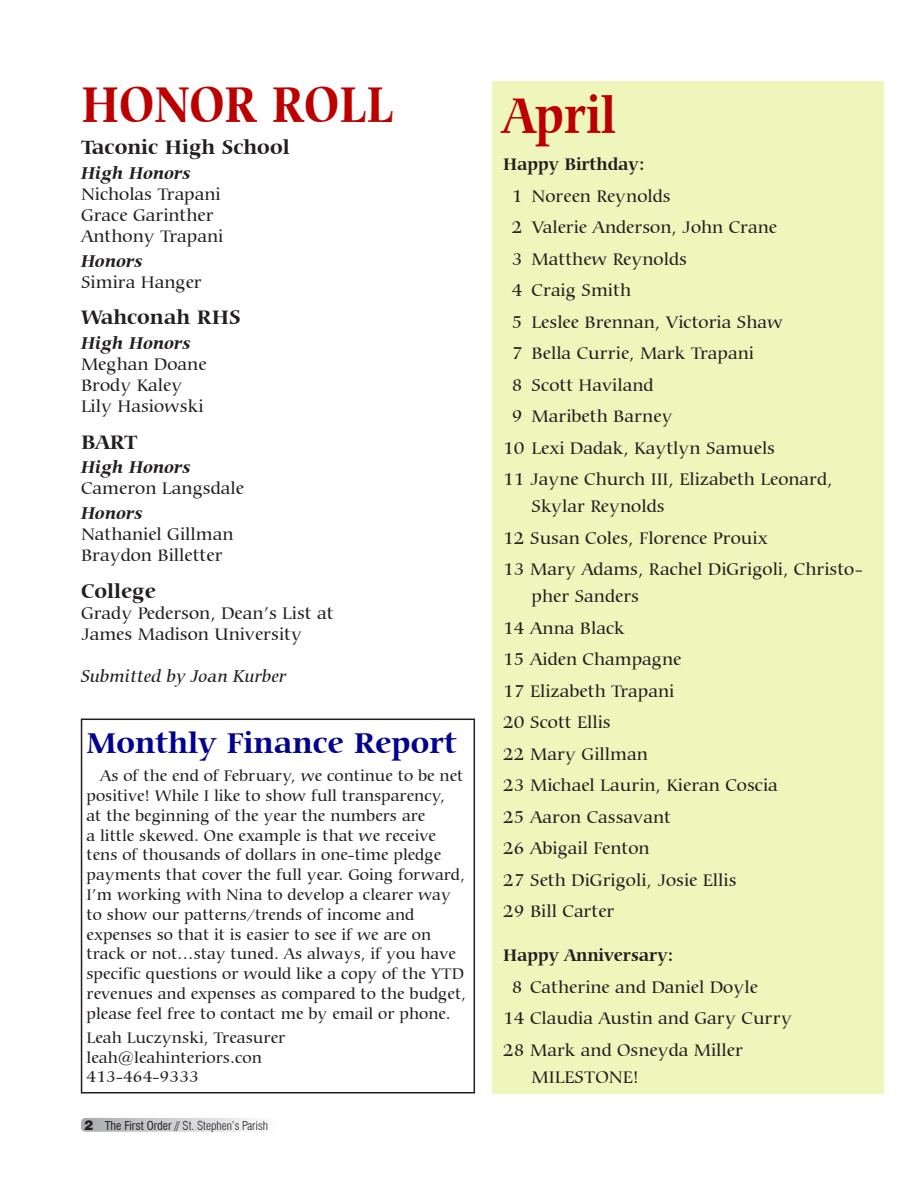
<style>
.page{position:relative;width:918px;height:1188px;background:#fff}
.page>*{position:absolute;margin:0;border:0;box-sizing:border-box;transform-origin:0 0}
.t1{font:700 54px "Carmina BT";letter-spacing:-.005em;color:#bc0000;scale:.86 1}
.t2{font:700 30.75px "Carmina BT";color:#000091}
.t3{font:700 21px "Carmina BT";color:#231f20}
.Birthday{font:500 18px/26.8px "Carmina BT";color:#231f20}
.t4{font:italic 700 18px "Carmina BT";color:#231f20}
.t5{font:700 18px "Carmina BT";letter-spacing:-.005em;color:#231f20;scale:.95 1}
.t6{font:italic 500 18px "Carmina BT";color:#231f20}
.t7{font:500 16.5px/19.8px "Carmina BT";color:#231f20}
.t8{font:300 condensed 12px "Swiss 721 BT";color:#231f20}
.s1{font-weight:900;font-stretch:normal;font-size:13.5px}
.s2{font-weight:400}
</style>
<div class="page">
<svg style="left:81px;top:1118px;width:198px;height:14px"></svg>
<div style="left:492px;top:81px;width:391px;height:1013px;background:#eff6bb"></div>
<div style="left:81px;top:719px;width:394px;height:375px;border:2px solid #231f20"></div>
<p class="t1" style="left:81px;top:73px;width:365px">HONOR ROLL</p>
<p class="t3" style="left:81px;top:135px;width:210px">Taconic High School</p>
<p class="t4" style="left:81px;top:163px;width:111px">High Honors</p>
<p class="Birthday" style="left:81px;top:181px;width:141px">Nicholas Trapani</p>
<p class="Birthday" style="left:81px;top:202px;width:134px">Grace Garinther</p>
<p class="Birthday" style="left:81px;top:223px;width:144px">Anthony Trapani</p>
<p class="t4" style="left:81px;top:250px;width:63px">Honors</p>
<p class="Birthday" style="left:81px;top:269px;width:122px">Simira Hanger</p>
<p class="t3" style="left:81px;top:305px;width:162px">Wahconah RHS</p>
<p class="t4" style="left:81px;top:333px;width:111px">High Honors</p>
<p class="Birthday" style="left:81px;top:351px;width:127px">Meghan Doane</p>
<p class="Birthday" style="left:81px;top:372px;width:103px">Brody Kaley</p>
<p class="Birthday" style="left:81px;top:393px;width:124px">Lily Hasiowski</p>
<p class="t3" style="left:81px;top:429px;width:58px">BART</p>
<p class="t4" style="left:81px;top:457px;width:111px">High Honors</p>
<p class="Birthday" style="left:81px;top:475px;width:165px">Cameron Langsdale</p>
<p class="t4" style="left:81px;top:503px;width:63px">Honors</p>
<p class="Birthday" style="left:81px;top:521px;width:154px">Nathaniel Gillman</p>
<p class="Birthday" style="left:81px;top:542px;width:143px">Braydon Billetter</p>
<p class="t3" style="left:81px;top:578px;width:76px">College</p>
<p class="Birthday" style="left:81px;top:603px;width:254px;line-height:21px">Grady Pederson, Dean’s List at<br>James Madison University</p>
<p class="t6" style="left:81px;top:665px;width:207px">Submitted by Joan Kurber</p>
<p class="t2" style="left:87px;top:725px;width:372px">Monthly Finance Report</p>
<p class="t7" style="left:87px;top:766px;width:381px;text-indent:14px">As of the end of February, we continue to be net positive! While I like to show full transparency,<br>at the beginning of the year the numbers are<br>a little skewed. One example is that we receive tens of thousands of dollars in one-time pledge payments that cover the full year. Going forward, I’m working with Nina to develop a clearer way to show our patterns/trends of income and expenses so that it is easier to see if we are on track or not…stay tuned. As always, if you have specific questions or would like a copy of the YTD revenues and expenses as compared to the budget, please feel free to contact me by email or phone.</p>
<p class="t7" style="left:87px;top:1028px;width:200px">Leah Luczynski, Treasurer</p>
<p class="t7" style="left:87px;top:1048px;width:177px">leah@leahinteriors.con</p>
<p class="t7" style="left:87px;top:1067px;width:114px">413-464-9333</p>
<p class="t8" style="left:85px;top:1118px;width:185px"><span class="s1">2</span> <span class="s2">The First Order</span> // St. Stephen’s Parish</p>
<p class="t1" style="left:503px;top:83px;width:133px">April</p>
<p class="t5" style="left:503px;top:154px;width:151px">Happy Birthday:</p>
<p class="Birthday" style="left:512px;top:183px;width:160px">1 Noreen Reynolds</p>
<p class="Birthday" style="left:512px;top:214px;width:267px">2 Valerie Anderson, John Crane</p>
<p class="Birthday" style="left:512px;top:246px;width:177px">3 Matthew Reynolds</p>
<p class="Birthday" style="left:512px;top:277px;width:121px">4 Craig Smith</p>
<p class="Birthday" style="left:512px;top:309px;width:272px">5 Leslee Brennan, Victoria Shaw</p>
<p class="Birthday" style="left:512px;top:340px;width:244px">7 Bella Currie, Mark Trapani</p>
<p class="Birthday" style="left:512px;top:372px;width:143px">8 Scott Haviland</p>
<p class="Birthday" style="left:512px;top:403px;width:162px">9 Maribeth Barney</p>
<p class="Birthday" style="left:503px;top:435px;width:274px">10 Lexi Dadak, Kaytlyn Samuels</p>
<p class="Birthday" style="left:532px;top:466px;width:303px;text-indent:-28px">11 Jayne Church III, Elizabeth Leonard,<br>Skylar Reynolds</p>
<p class="Birthday" style="left:503px;top:525px;width:266px">12 Susan Coles, Florence Prouix</p>
<p class="Birthday" style="left:532px;top:556px;width:333px;text-indent:-28px">13 Mary Adams, Rachel DiGrigoli, Christo&shy;pher Sanders</p>
<p class="Birthday" style="left:503px;top:615px;width:123px">14 Anna Black</p>
<p class="Birthday" style="left:503px;top:646px;width:180px">15 Aiden Champagne</p>
<p class="Birthday" style="left:503px;top:678px;width:173px">17 Elizabeth Trapani</p>
<p class="Birthday" style="left:503px;top:709px;width:109px">20 Scott Ellis</p>
<p class="Birthday" style="left:503px;top:741px;width:146px">22 Mary Gillman</p>
<p class="Birthday" style="left:503px;top:772px;width:276px">23 Michael Laurin, Kieran Coscia</p>
<p class="Birthday" style="left:503px;top:804px;width:169px">25 Aaron Cassavant</p>
<p class="Birthday" style="left:503px;top:835px;width:148px">26 Abigail Fenton</p>
<p class="Birthday" style="left:503px;top:867px;width:235px">27 Seth DiGrigoli, Josie Ellis</p>
<p class="Birthday" style="left:503px;top:898px;width:113px">29 Bill Carter</p>
<p class="t5" style="left:503px;top:945px;width:181px">Happy Anniversary:</p>
<p class="Birthday" style="left:512px;top:974px;width:248px">8 Catherine and Daniel Doyle</p>
<p class="Birthday" style="left:503px;top:1005px;width:290px">14 Claudia Austin and Gary Curry</p>
<p class="Birthday" style="left:532px;top:1037px;width:213px;text-indent:-28px">28 Mark and Osneyda Miller<br>MILESTONE!</p>
</div>
